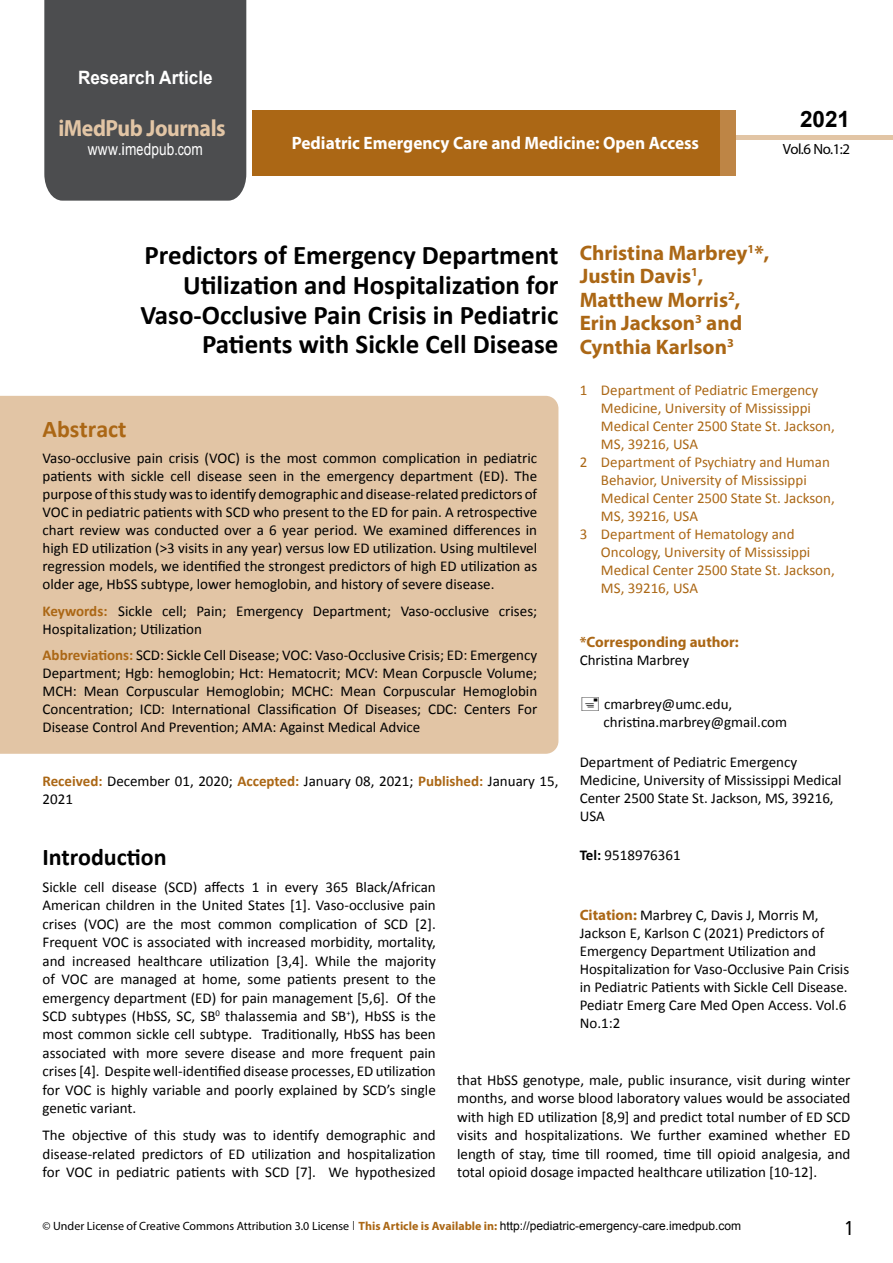
<style>
.page{position:relative;width:893px;height:1263px;background:#fff}
.page>*{position:absolute;margin:0;border:0;box-sizing:border-box;transform-origin:0 0}
.t1{font:700 27px/29.7px "Calibri";color:#000;text-align:right}
.t2{font:25.5px "Tunga";color:#000}
.t3{font:700 24px "Calibri";color:#000}
.t4{font:700 24px "Calibri";color:#ab6715}
.t5{font:700 23.4px "Myriad Pro";letter-spacing:-.02em;color:#e2c5a5;scale:.93 1}
.t6{font:700 22.5px "Arial";color:#000}
.t7{font:700 21px/23.4px "Myriad Pro";color:#ab6715}
.t8{font:700 18.45px "Arial";color:#fff;scale:.93 1}
.t9{font:700 18px "Myriad Pro";color:#fff;scale:.96 1}
.t10{font:16.5px "Arial";letter-spacing:.01em;color:#fff;scale:.83 1}
.t11{font:15px/18px "Calibri";color:#000}
.t12{font:15px "Calibri";color:#ab6715}
.t13{font:700 15px "Myriad Pro";color:#ab6715}
.t14{font:14.85px "Myriad Pro";color:#000}
.t15{font:12px "Myriad Pro";color:#000}
.s1{font-family:"Calibri"}
.s2{font-weight:700;color:#ab6715}
.s3{font-weight:700}
.s4{font-family:"Myriad Pro";font-weight:700;color:#ab6715}
.s5{font-family:"Tunga"}
.s6{font-family:"Arial"}
</style>
<div class="page">
<div style="left:44px;top:0;width:202px;height:201px;background:#4c4d4f"></div>
<div style="left:736px;top:135px;width:157px;height:5px;background:#e2c5a5"></div>
<div style="left:252px;top:110px;width:469px;height:66px;background:#ab6715"></div>
<div style="left:720px;top:110px;width:16px;height:66px;background:#be8545"></div>
<div style="left:0;top:396px;width:558px;height:358px;background:#e2c5a5"></div>
<p class="t8" style="left:78px;top:65px;width:146px">Research Article</p>
<h3 class="t5" style="left:58px;top:113px;width:181px">iMedPub Journals</h3>
<p class="t10" style="left:88px;top:139px;width:140px">www<span class="s1">.</span>imedpub<span class="s1">.</span>com</p>
<p class="t9" style="left:292px;top:132px;width:426px">Pediatric Emergency Care and Medicine: Open Access</p>
<h3 class="t6" style="left:800px;top:104px;width:52px">2021</h3>
<p class="t14" style="left:783px;top:140px;width:69px">Vol.6 No.1:2</p>
<h3 class="t7" style="left:580px;top:240px;width:191px">Christina Marbrey<sup>1</sup>*,<br>Justin Davis<sup>1</sup>,<br>Matthew Morris<sup>2</sup>,<br>Erin Jackson<sup>3</sup> and<br>Cynthia Karlson<sup>3</sup></h3>
<p class="t12" style="left:580px;top:380px;width:240px">1 Department of Pediatric Emergency</p>
<p class="t12" style="left:601px;top:398px;width:212px">Medicine, University of Mississippi</p>
<p class="t12" style="left:601px;top:416px;width:235px">Medical Center 2500 State St. Jackson,</p>
<p class="t12" style="left:601px;top:434px;width:99px">MS, 39216, USA</p>
<p class="t12" style="left:580px;top:452px;width:252px">2 Department of Psychiatry and Human</p>
<p class="t12" style="left:601px;top:470px;width:207px">Behavior, University of Mississippi</p>
<p class="t12" style="left:601px;top:488px;width:235px">Medical Center 2500 State St. Jackson,</p>
<p class="t12" style="left:601px;top:506px;width:99px">MS, 39216, USA</p>
<p class="t12" style="left:580px;top:524px;width:216px">3 Department of Hematology and</p>
<p class="t12" style="left:601px;top:542px;width:211px">Oncology, University of Mississippi</p>
<p class="t12" style="left:601px;top:560px;width:235px">Medical Center 2500 State St. Jackson,</p>
<p class="t12" style="left:601px;top:578px;width:99px">MS, 39216, USA</p>
<h1 class="t1" style="left:140px;top:240px;width:420px">Predictors of Emergency Department Utilization and Hospitalization for Vaso-Occlusive Pain Crisis in Pediatric Patients with Sickle Cell Disease</h1>
<h3 class="t4" style="left:43px;top:413px;width:86px">Abstract</h3>
<p class="t11" style="left:43px;top:449px;width:496px;text-align:justify">Vaso-occlusive pain crisis (VOC) is the most common complication in pediatric patients with sickle cell disease seen in the emergency department (ED). The purpose of this study was to identify demographic and disease-related predictors of VOC in pediatric patients with SCD who present to the ED for pain. A retrospective chart review was conducted over a 6 year period. We examined differences in high ED utilization (&gt;3 visits in any year) versus low ED utilization. Using multilevel regression models, we identified the strongest predictors of high ED utilization as older age, HbSS subtype, lower hemoglobin, and history of severe disease.</p>
<p class="t11" style="left:43px;top:602px;width:496px"><span class="s2">Keywords:</span> Sickle cell; Pain; Emergency Department; Vaso-occlusive crises;<br>Hospitalization; Utilization</p>
<p class="t11" style="left:43px;top:646px;width:496px;text-align:justify"><span class="s2">Abbreviations:</span> SCD: Sickle Cell Disease; VOC: Vaso-Occlusive Crisis; ED: Emergency Department; Hgb: hemoglobin; Hct: Hematocrit; MCV: Mean Corpuscle Volume; MCH: Mean Corpuscular Hemoglobin; MCHC: Mean Corpuscular Hemoglobin Concentration; ICD: International Classification Of Diseases; CDC: Centers For Disease Control And Prevention; AMA: Against Medical Advice</p>
<p class="t13" style="left:580px;top:632px;width:161px">*Corresponding author:</p>
<p class="t11" style="left:580px;top:651px;width:111px">Christina Marbrey</p>
<p class="t11" style="left:603px;top:695px;width:185px">cmarbrey@umc.edu, christina.marbrey@gmail.com</p>
<p class="t11" style="left:580px;top:753px;width:263px">Department of Pediatric Emergency<br>Medicine, University of Mississippi Medical<br>Center 2500 State St. Jackson, MS, 39216,<br>USA</p>
<p class="t11" style="left:580px;top:846px;width:102px"><span class="s3">Tel:</span> 9518976361</p>
<p class="t11" style="left:43px;top:772px;width:517px"><span class="s2">Received:</span> December 01, 2020; <span class="s2">Accepted:</span> January 08, 2021; <span class="s2">Published:</span> January 15,<br>2021</p>
<h3 class="t3" style="left:43px;top:841px;width:126px">Introduction</h3>
<p class="t11" style="left:43px;top:878px;width:395px;line-height:18.5px;text-align:justify">Sickle cell disease (SCD) affects 1 in every 365 Black/African American children in the United States [1]. Vaso-occlusive pain crises (VOC) are the most common complication of SCD [2].<br>Frequent VOC is associated with increased morbidity, mortality, and increased healthcare utilization [3,4]. While the majority of VOC are managed at home, some patients present to the emergency department (ED) for pain management [5,6]. Of the SCD subtypes (HbSS, SC, SB<sup>0</sup> thalassemia and SB<sup>+</sup>), HbSS is the most common sickle cell subtype. Traditionally, HbSS has been associated with more severe disease and more frequent pain crises [4]. Despite well-identified disease processes, ED utilization for VOC is highly variable and poorly explained by SCD’s single genetic variant.</p>
<p class="t11" style="left:43px;top:1126px;width:395px;line-height:18.5px;text-align:justify">The objective of this study was to identify demographic and disease-related predictors of ED utilization and hospitalization for VOC in pediatric patients with SCD [7]. We hypothesized</p>
<p class="t11" style="left:580px;top:906px;width:271px"><span class="s4">Citation:</span> Marbrey C, Davis J, Morris M, Jackson E, Karlson C (2021) Predictors of Emergency Department Utilization and Hospitalization for Vaso-Occlusive Pain Crisis in Pediatric Patients with Sickle Cell Disease.<br>Pediatr Emerg Care Med Open Access. Vol.6<br>No.1:2</p>
<p class="t11" style="left:457px;top:1071px;width:395px;line-height:18.5px;text-align:justify">that HbSS genotype, male, public insurance, visit during winter months, and worse blood laboratory values would be associated with high ED utilization [8,9] and predict total number of ED SCD visits and hospitalizations. We further examined whether ED length of stay, time till roomed, time till opioid analgesia, and total opioid dosage impacted healthcare utilization [10-12].</p>
<p class="t15" style="left:43px;top:1218px;width:700px">© Under License of Creative Commons Attribution 3.0 License <span class="s5">|</span> <span class="s2">This Article is Available in:</span> <span class="s6">http://pediatric-emergency-care.imedpub.com</span></p>
<h2 class="t2" style="left:845px;top:1211px;width:9px">1</h2>
</div>
